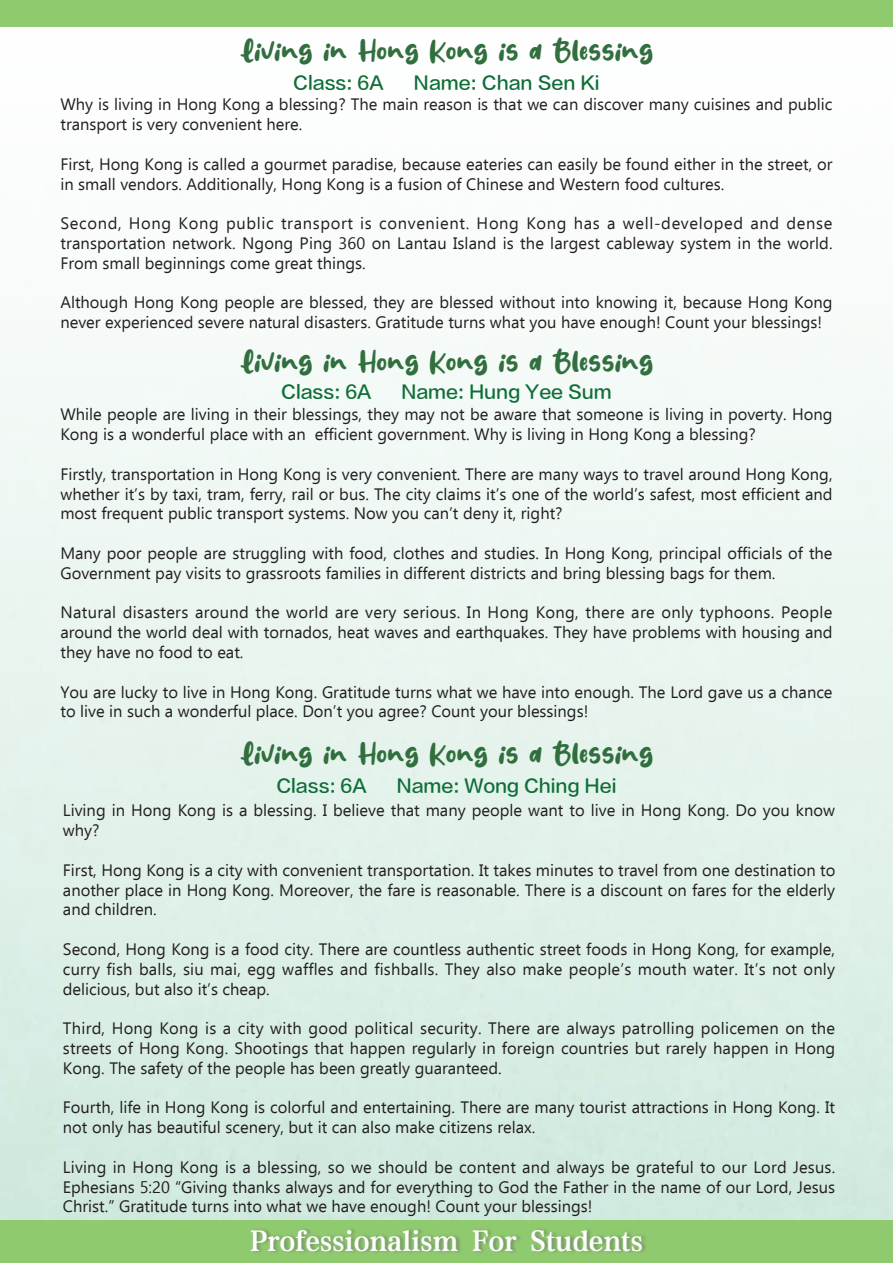
<style>
.page{position:relative;width:893px;height:1263px;background:#fff}
.page>*{position:absolute;margin:0;border:0;box-sizing:border-box;transform-origin:0 0}
.t1{font:33px "Fresh Lychee";letter-spacing:-.005em;color:#316f3e}
.t2{font:26.25px "FZZCYSB B51 0";color:#fff}
.t3{font:18px "FZLTZHB B51 0";color:#0f6e38}
.t4{font:16.5px/19.8px "Ebrima";color:#231f20}
</style>
<div class="page">
<div style="left:0;top:0;width:893px;height:1232px;background:linear-gradient(to bottom,#fff,#d1eade)"></div>
<div style="left:0;top:0;width:893px;height:26px;background:#90ca6e"></div>
<div style="left:0;top:1221px;width:893px;height:42px;background:#90ca6e"></div>
<img style="left:254px;top:1229px;width:392px;height:24px">
<p class="t1" style="left:240px;top:32px;width:415px">Living in Hong Kong is a Blessing</p>
<p class="t3" style="left:293px;top:72px;width:92px">Class: 6A</p>
<p class="t3" style="left:414px;top:72px;width:188px">Name: Chan Sen Ki</p>
<p class="t4" style="left:60px;top:94px;width:774px">Why is living in Hong Kong a blessing? The main reason is that we can discover many cuisines and public transport is very convenient here.</p>
<p class="t4" style="left:60px;top:154px;width:774px">First, Hong Kong is called a gourmet paradise, because eateries can easily be found either in the street, or in small vendors. Additionally, Hong Kong is a fusion of Chinese and Western food cultures.</p>
<p class="t4" style="left:60px;top:213px;width:774px;text-align:justify">Second, Hong Kong public transport is convenient. Hong Kong has a well-developed and dense transportation network. Ngong Ping 360 on Lantau Island is the largest cableway system in the world.<br>From small beginnings come great things.</p>
<p class="t4" style="left:60px;top:292px;width:774px">Although Hong Kong people are blessed, they are blessed without into knowing it, because Hong Kong never experienced severe natural disasters. Gratitude turns what you have enough! Count your blessings!</p>
<p class="t1" style="left:240px;top:343px;width:415px">Living in Hong Kong is a Blessing</p>
<p class="t3" style="left:281px;top:382px;width:92px">Class: 6A</p>
<p class="t3" style="left:401px;top:382px;width:212px">Name: Hung Yee Sum</p>
<p class="t4" style="left:60px;top:404px;width:774px">While people are living in their blessings, they may not be aware that someone is living in poverty. Hong<br>Kong is a wonderful place with an efficient government. Why is living in Hong Kong a blessing?</p>
<p class="t4" style="left:60px;top:463px;width:774px;text-align:justify">Firstly, transportation in Hong Kong is very convenient. There are many ways to travel around Hong Kong, whether it’s by taxi, tram, ferry, rail or bus. The city claims it’s one of the world’s safest, most efficient and most frequent public transport systems. Now you can’t deny it, right?</p>
<p class="t4" style="left:60px;top:543px;width:774px">Many poor people are struggling with food, clothes and studies. In Hong Kong, principal officials of the<br>Government pay visits to grassroots families in different districts and bring blessing bags for them.</p>
<p class="t4" style="left:60px;top:602px;width:774px;text-align:justify">Natural disasters around the world are very serious. In Hong Kong, there are only typhoons. People around the world deal with tornados, heat waves and earthquakes. They have problems with housing and they have no food to eat.</p>
<p class="t4" style="left:60px;top:681px;width:774px">You are lucky to live in Hong Kong. Gratitude turns what we have into enough. The Lord gave us a chance to live in such a wonderful place. Don’t you agree? Count your blessings!</p>
<p class="t1" style="left:240px;top:735px;width:415px">Living in Hong Kong is a Blessing</p>
<p class="t3" style="left:276px;top:775px;width:92px">Class: 6A</p>
<p class="t3" style="left:396px;top:775px;width:222px">Name: Wong Ching Hei</p>
<p class="t4" style="left:63px;top:800px;width:773px">Living in Hong Kong is a blessing. I believe that many people want to live in Hong Kong. Do you know why?</p>
<p class="t4" style="left:63px;top:859px;width:774px;text-align:justify">First, Hong Kong is a city with convenient transportation. It takes minutes to travel from one destination to another place in Hong Kong. Moreover, the fare is reasonable. There is a discount on fares for the elderly and children.</p>
<p class="t4" style="left:63px;top:939px;width:774px;text-align:justify">Second, Hong Kong is a food city. There are countless authentic street foods in Hong Kong, for example, curry fish balls, siu mai, egg waffles and fishballs. They also make people’s mouth water. It’s not only delicious, but also it’s cheap.</p>
<p class="t4" style="left:63px;top:1018px;width:774px;text-align:justify">Third, Hong Kong is a city with good political security. There are always patrolling policemen on the streets of Hong Kong. Shootings that happen regularly in foreign countries but rarely happen in Hong Kong. The safety of the people has been greatly guaranteed.</p>
<p class="t4" style="left:63px;top:1097px;width:774px">Fourth, life in Hong Kong is colorful and entertaining. There are many tourist attractions in Hong Kong. It not only has beautiful scenery, but it can also make citizens relax.</p>
<p class="t4" style="left:63px;top:1156px;width:774px;text-align:justify">Living in Hong Kong is a blessing, so we should be content and always be grateful to our Lord Jesus.<br>Ephesians 5:20 “Giving thanks always and for everything to God the Father in the name of our Lord, Jesus Christ.” Gratitude turns into what we have enough! Count your blessings!</p>
<p class="t2" style="left:250px;top:1225px;width:394px">Professionalism For Students</p>
</div>
